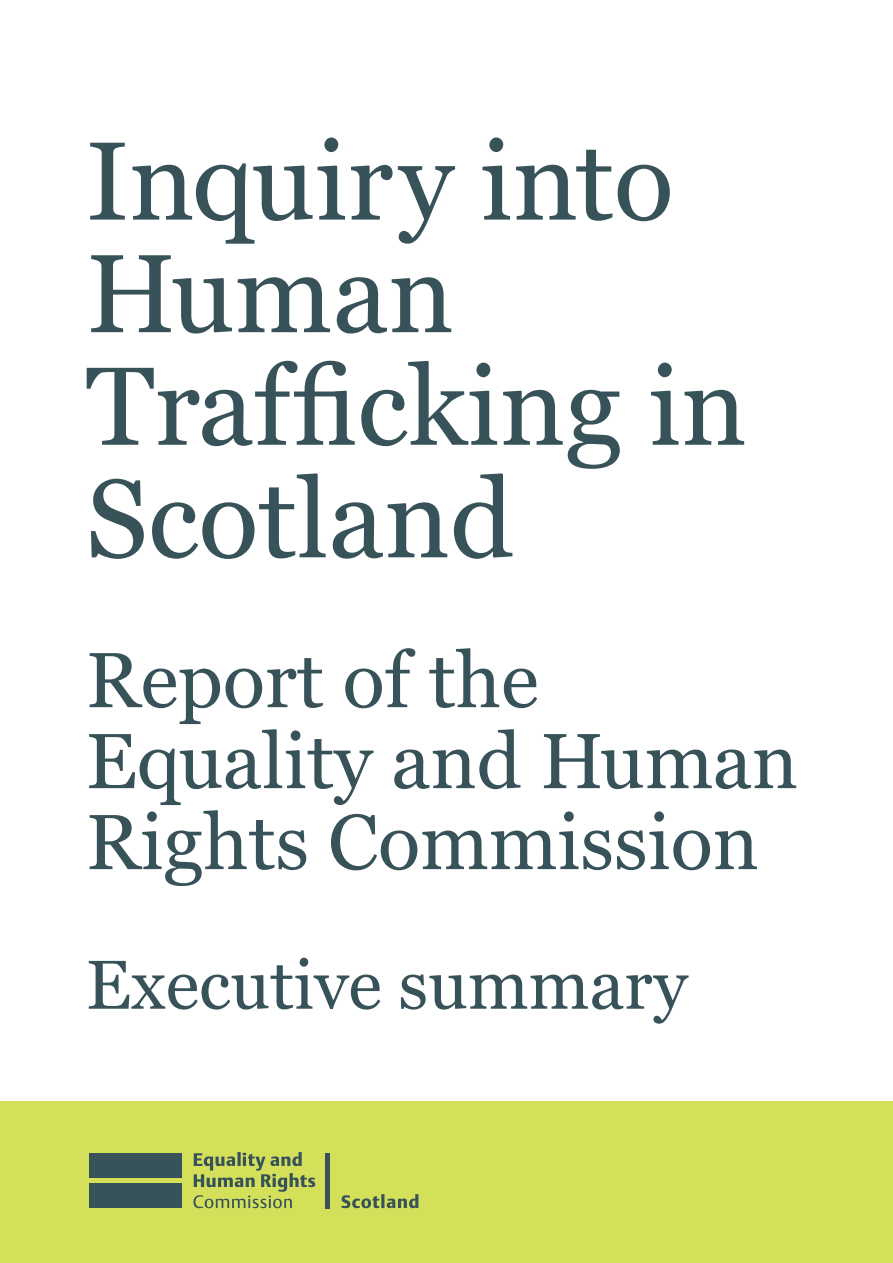
<style>
.page{position:relative;width:893px;height:1263px;background:#fff}
.page>*{position:absolute;margin:0;border:0;box-sizing:border-box;transform-origin:0 0}
.t1{font:111px/112.5px "Georgia";color:#38525a}
.t2{font:78px/81px "Georgia";color:#38525a}
.t3{font:69px "Georgia";color:#38525a}
</style>
<div class="page">
<div style="left:0;top:1101px;width:893px;height:162px;background:#d4e05a"></div>
<div style="left:89px;top:1153px;width:93px;height:25px;background:#38525a"></div>
<div style="left:89px;top:1184px;width:93px;height:24px;background:#38525a"></div>
<svg style="left:193px;top:1152px;width:122px;height:56px"></svg>
<hr style="left:326px;top:1153px;width:4px;height:55px;background:#38525a">
<svg style="left:341px;top:1194px;width:77px;height:14px"></svg>
<h1 class="t1" style="left:86px;top:133px;width:662px">Inquiry into<br>Human<br>Trafficking in<br>Scotland</h1>
<p class="t2" style="left:86px;top:646px;width:714px">Report of the<br>Equality and Human<br>Rights Commission</p>
<p class="t3" style="left:86px;top:956px;width:603px">Executive summary</p>
</div>
